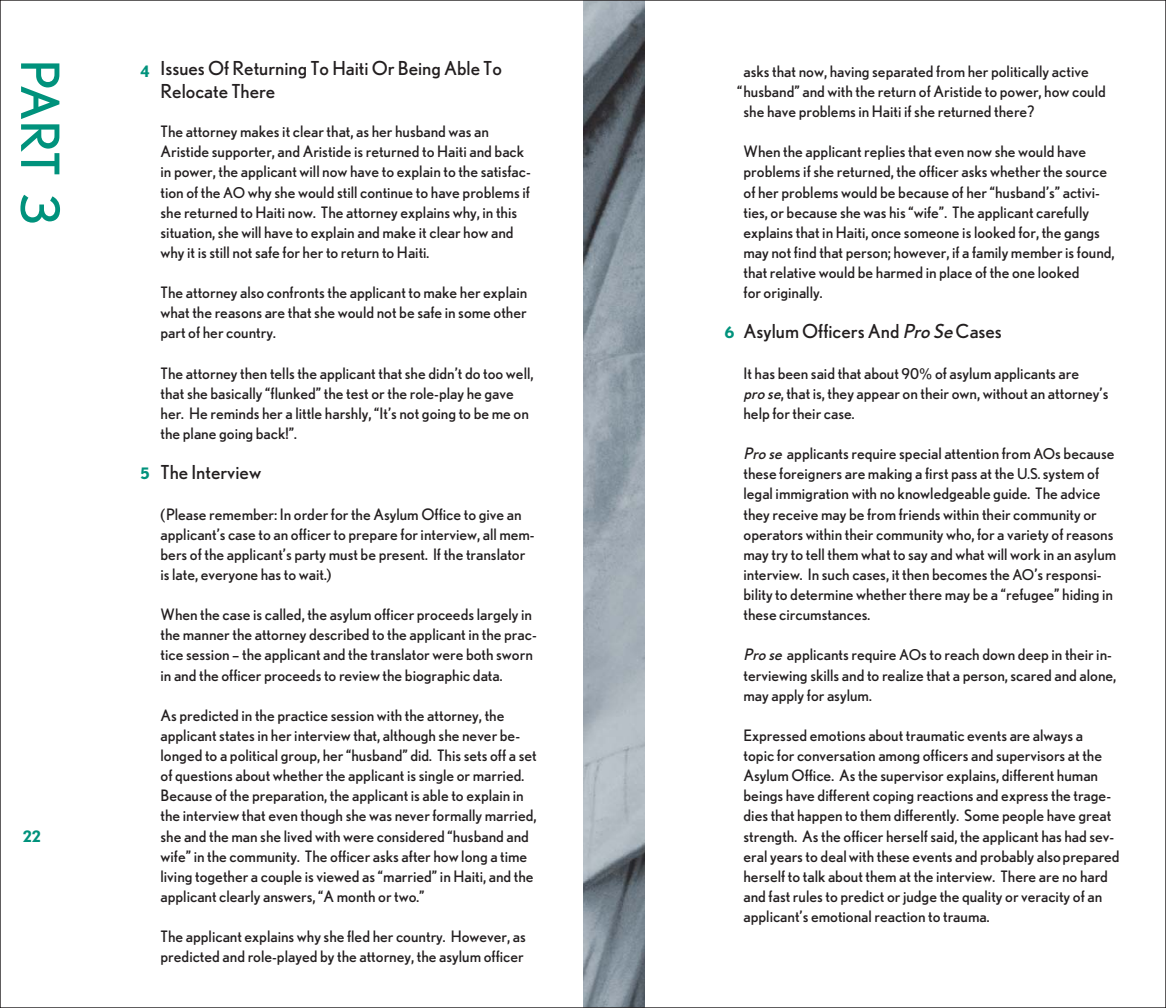
<style>
.page{position:relative;width:1166px;height:1008px;background:#fff}
.page>*{position:absolute;margin:0;border:0;box-sizing:border-box;transform-origin:0 0}
.t1{font:52.5px "Nobel";color:#00927c}
.t2{font:19.25px/23.1px "Nobel";color:#231f20}
.t3{font:15.75px/20.1px "Nobel";color:#231f20}
.t4{font:700 15.75px "Nobel";color:#00927c}
.s1{font-size:14.88px}
.s2{font-style:italic}
.s3{font-family:"Arial";font-size:14.88px}
</style>
<div class="page">
<img style="left:583px;top:2px;width:62px;height:1004px">
<h1 class="t1" style="left:58px;top:59px;width:167px;rotate:90deg">PART 3</h1>
<p class="t4" style="left:23px;top:830px;width:20px">22</p>
<p class="t4" style="left:140px;top:65px;width:11px">4</p>
<p class="t4" style="left:140px;top:468px;width:11px">5</p>
<p class="t2" style="left:160px;top:59px;width:343px">Issues Of Returning To Haiti Or Being Able To<br>Relocate There</p>
<p class="t3" style="left:160px;top:123px;width:372px">The attorney makes it clear that, as her husband was an Aristide supporter, and Aristide is returned to Haiti and back in power, the applicant will now have to explain to the satisfac&shy;tion of the <span class="s1">AO</span> why she would still continue to have problems if she returned to Haiti now. The attorney explains why, in this situation, she will have to explain and make it clear how and why it is still not safe for her to return to Haiti.</p>
<p class="t3" style="left:160px;top:284px;width:368px;text-align:justify">The attorney also confronts the applicant to make her explain what the reasons are that she would not be safe in some other part of her country.</p>
<p class="t3" style="left:160px;top:365px;width:374px">The attorney then tells the applicant that she didn’t do too well, that she basically “flunked” the test or the role-play he gave her. He reminds her a little harshly, “It’s not going to be me on the plane going back!”.</p>
<p class="t2" style="left:160px;top:463px;width:102px">The Interview</p>
<p class="t3" style="left:160px;top:506px;width:376px">(Please remember: In order for the Asylum Office to give an applicant’s case to an officer to prepare for interview, all mem&shy;bers of the applicant’s party must be present. If the translator is late, everyone has to wait.)</p>
<p class="t3" style="left:160px;top:606px;width:378px">When the case is called, the asylum officer proceeds largely in the manner the attorney described to the applicant in the prac&shy;tice session – the applicant and the translator were both sworn in and the officer proceeds to review the biographic data.</p>
<p class="t3" style="left:160px;top:707px;width:378px">As predicted in the practice session with the attorney, the applicant states in her interview that, although she never be&shy;longed to a political group, her “husband” did. This sets off a set of questions about whether the applicant is single or married.<br>Because of the preparation, the applicant is able to explain in the interview that even though she was never formally married, she and the man she lived with were considered “husband and wife” in the community. The officer asks after how long a time living together a couple is viewed as “married” in Haiti, and the applicant clearly answers, “A month or two.”</p>
<p class="t3" style="left:160px;top:928px;width:367px">The applicant explains why she fled her country. However, as predicted and role-played by the attorney, the asylum officer</p>
<p class="t3" style="left:743px;top:63px;width:347px">asks that now, having separated from her politically active</p>
<p class="t3" style="left:737px;top:83px;width:370px">“husband” and with the return of Aristide to power, how could</p>
<p class="t3" style="left:743px;top:103px;width:292px">she have problems in Haiti if she returned there?</p>
<p class="t3" style="left:743px;top:143px;width:372px">When the applicant replies that even now she would have problems if she returned, the officer asks whether the source of her problems would be because of her “husband’s” activi&shy;ties, or because she was his “wife”. The applicant carefully explains that in Haiti, once someone is looked for, the gangs may not find that person; however, if a family member is found, that relative would be harmed in place of the one looked<br>for originally.</p>
<p class="t2" style="left:743px;top:322px;width:260px">Asylum Officers And <span class="s2">Pro Se</span>Cases</p>
<p class="t3" style="left:743px;top:365px;width:366px">It has been said that about <span class="s1">90</span><span class="s3">%</span> of asylum applicants are<br><span class="s2">pro se</span>, that is, they appear on their own, without an attorney’s help for their case.</p>
<p class="t3" style="left:743px;top:445px;width:374px"><span class="s2">Pro se</span> applicants require special attention from <span class="s1">AO</span>s because these foreigners are making a first pass at the <span class="s1">U.S.</span> system of legal immigration with no knowledgeable guide. The advice they receive may be from friends within their community or operators within their community who, for a variety of reasons may try to tell them what to say and what will work in an asylum interview. In such cases, it then becomes the <span class="s1">AO</span>’s responsi&shy;bility to determine whether there may be a “refugee” hiding in these circumstances.</p>
<p class="t3" style="left:743px;top:647px;width:374px"><span class="s2">Pro se</span> applicants require <span class="s1">AO</span>s to reach down deep in their in&shy;terviewing skills and to realize that a person, scared and alone, may apply for asylum.</p>
<p class="t3" style="left:743px;top:727px;width:378px">Expressed emotions about traumatic events are always a<br>topic for conversation among officers and supervisors at the Asylum Office. As the supervisor explains, different human beings have different coping reactions and express the trage&shy;dies that happen to them differently. Some people have great strength. As the officer herself said, the applicant has had sev&shy;eral years to deal with these events and probably alsoprepared herself to talk about them at the interview. There are no hard and fast rules to predict or judge the quality or veracity of an applicant’s emotional reaction to trauma.</p>
<p class="t4" style="left:725px;top:327px;width:11px">6</p>
</div>
